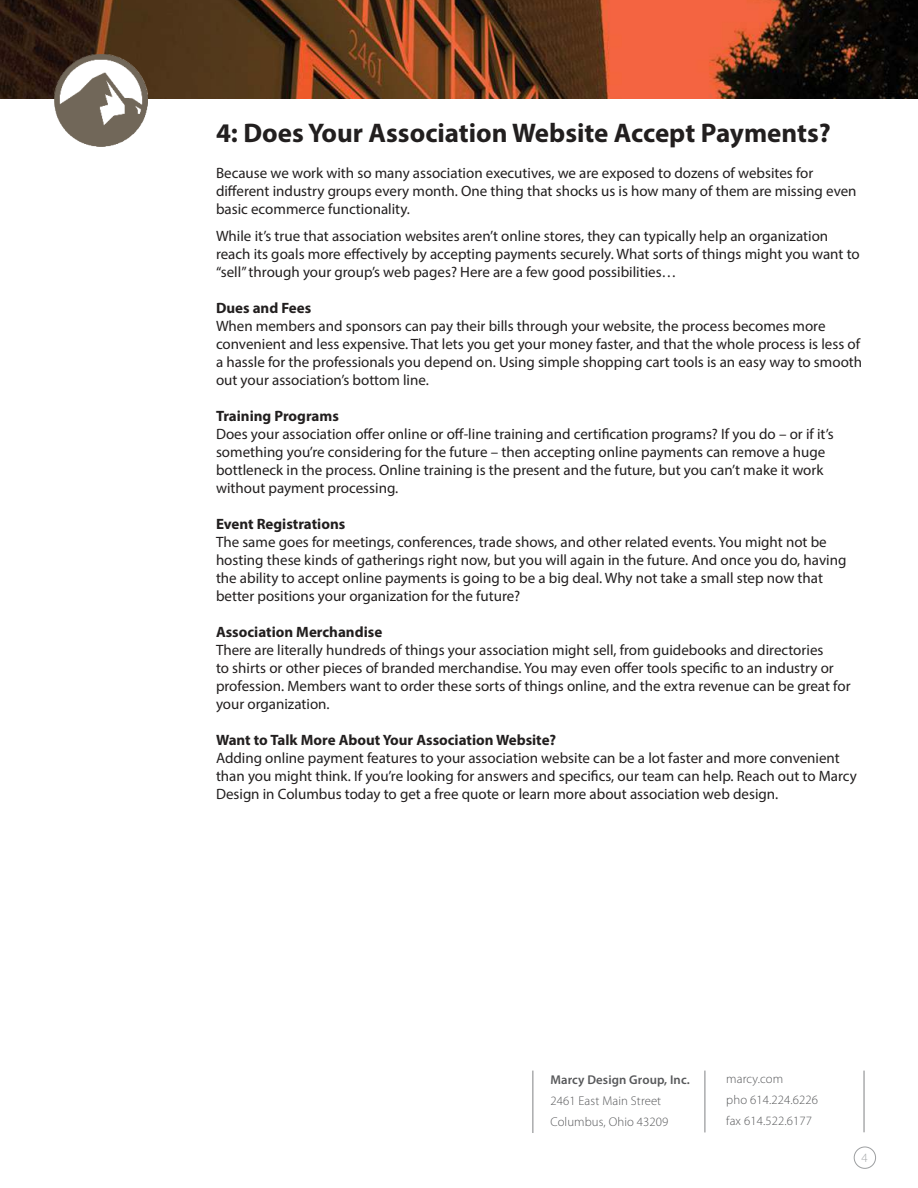
<style>
.page{position:relative;width:918px;height:1188px;background:#fff}
.page>*{position:absolute;margin:0;border:0;box-sizing:border-box;transform-origin:0 0}
.t1{font:700 27px "Myriad Pro";color:#221f1f}
.t2{font:15px/18px "Myriad Pro";color:#221f1f}
.t3{font:700 15px "Myriad Pro";color:#221f1f}
.t4{font:300 12.75px/21px "Myriad Pro";letter-spacing:.01em;color:#57585a}
.t5{font:600 12.75px "Myriad Pro";letter-spacing:.01em;color:#57585a}
.t6{font:300 12.75px "Myriad Pro";color:#a7a9ab}
</style>
<div class="page">
<img style="left:0;top:0;width:918px;height:98px">
<div style="left:854px;top:1147px;width:22px;height:22px;border:1px solid #9d9fa1;border-radius:50%"></div>
<hr style="left:533px;top:1071px;width:1px;height:62px;background:#808284">
<hr style="left:864px;top:1071px;width:1px;height:61px;background:#808284">
<hr style="left:705px;top:1071px;width:1px;height:61px;background:#808284">
<img style="left:54px;top:54px;width:93px;height:93px">
<h1 class="t1" style="left:216px;top:123px;width:616px">4: Does Your Association Website Accept Payments?</h1>
<p class="t2" style="left:216px;top:166px;width:642px">Because we work with so many association executives, we are exposed to dozens of websites for different industry groups every month. One thing that shocks us is how many of them are missing even basic ecommerce functionality.</p>
<p class="t2" style="left:216px;top:229px;width:645px">While it’s true that association websites aren’t online stores, they can typically help an organization reach its goals more effectively by accepting payments securely. What sorts of things might you want to “sell” through your group’s web pages? Here are a few good possibilities…</p>
<p class="t3" style="left:216px;top:302px;width:97px">Dues and Fees</p>
<p class="t2" style="left:216px;top:319px;width:648px">When members and sponsors can pay their bills through your website, the process becomes more convenient and less expensive. That lets you get your money faster, and that the whole process is less of a hassle for the professionals you depend on. Using simple shopping cart tools is an easy way to smooth out your association’s bottom line.</p>
<p class="t3" style="left:216px;top:410px;width:124px">Training Programs</p>
<p class="t2" style="left:216px;top:427px;width:619px">Does your association offer online or off-line training and certification programs? If you do – or if it’s something you’re considering for the future – then accepting online payments can remove a huge bottleneck in the process. Online training is the present and the future, but you can’t make it work without payment processing.</p>
<p class="t3" style="left:216px;top:518px;width:131px">Event Registrations</p>
<p class="t2" style="left:216px;top:535px;width:632px">The same goes for meetings, conferences, trade shows, and other related events. You might not be hosting these kinds of gatherings right now, but you will again in the future. And once you do, having the ability to accept online payments is going to be a big deal. Why not take a small step now that better positions your organization for the future?</p>
<p class="t3" style="left:216px;top:626px;width:168px">Association Merchandise</p>
<p class="t2" style="left:216px;top:643px;width:636px">There are literally hundreds of things your association might sell, from guidebooks and directories<br>to shirts or other pieces of branded merchandise. You may even offer tools specific to an industry or profession. Members want to order these sorts of things online, and the extra revenue can be great for your organization.</p>
<p class="t3" style="left:216px;top:734px;width:342px">Want to Talk More About Your Association Website?</p>
<p class="t2" style="left:216px;top:751px;width:643px">Adding online payment features to your association website can be a lot faster and more convenient than you might think. If you’re looking for answers and specifics, our team can help. Reach out to Marcy<br>Design in Columbus today to get a free quote or learn more about association web design.</p>
<p class="t5" style="left:550px;top:1075px;width:141px">Marcy Design Group, Inc.</p>
<p class="t4" style="left:550px;top:1091px;width:120px">2461 East Main Street<br>Columbus, Ohio 43209</p>
<p class="t4" style="left:726px;top:1069px;width:93px">marcy.com<br>pho 614.224.6226 fax 614.522.6177</p>
<p class="t6" style="left:862px;top:1151px;width:8px">4</p>
</div>
